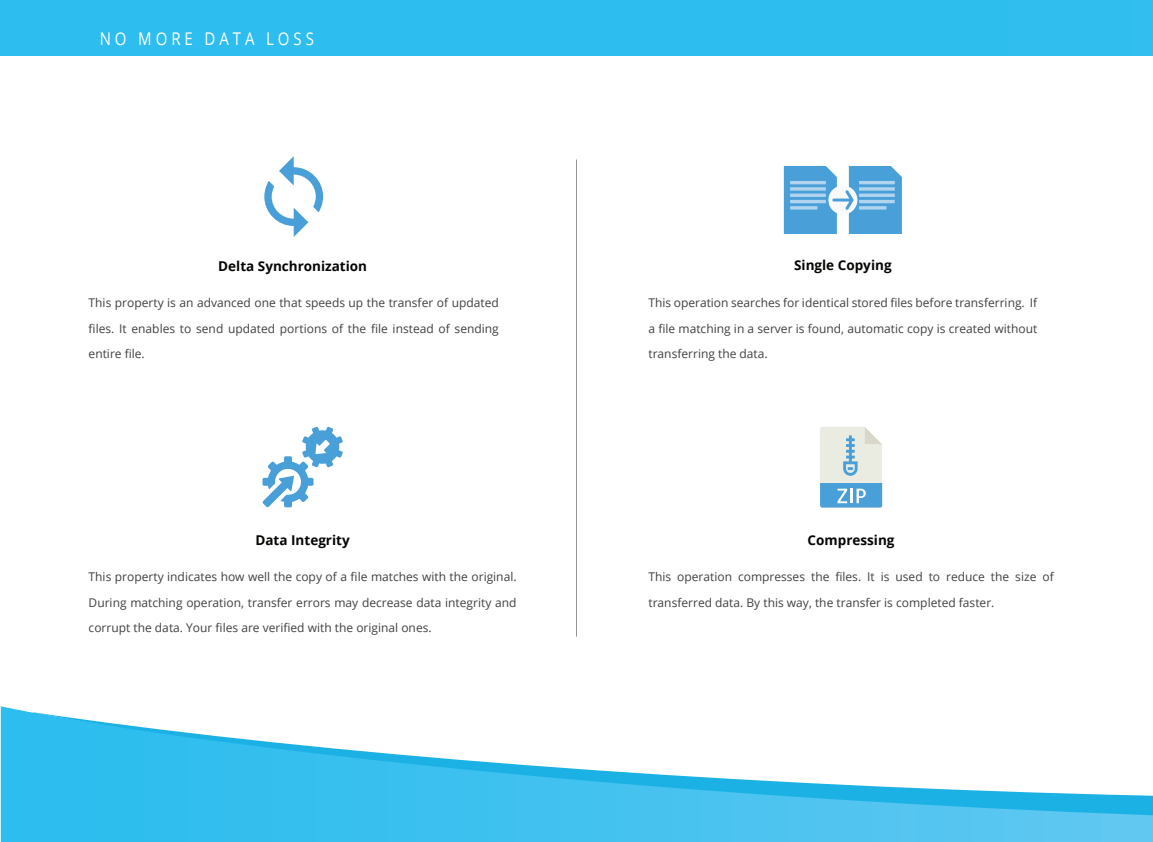
<style>
.page{position:relative;width:1153px;height:842px;background:#fff}
.page>*{position:absolute;margin:0;border:0;box-sizing:border-box;transform-origin:0 0}
.t1{font:17.55px "Open Sans";letter-spacing:.26em;color:#fff;scale:.85 1}
.t2{font:700 13.5px "Open Sans";color:#050504}
.t3{font:12px/25.5px "Open Sans";color:#414042;text-align:justify}
</style>
<div class="page">
<hr style="left:576px;top:160px;width:1px;height:477px;background:#949699">
<svg style="left:264px;top:156px;width:59px;height:81px"></svg>
<svg style="left:783px;top:166px;width:118px;height:68px"></svg>
<svg style="left:820px;top:427px;width:62px;height:80px"></svg>
<svg style="left:262px;top:427px;width:81px;height:80px"></svg>
<div style="left:0;top:0;width:1152px;height:56px;background:#2dbdee"></div>
<div style="left:1px;top:706px;width:32px;height:136px;background:#2dbdee"></div>
<svg style="left:33px;top:712px;width:1119px;height:130px"></svg>
<h1 class="t1" style="left:100px;top:26px;width:253px">NO MORE DATA LOSS</h1>
<p class="t2" style="left:794px;top:256px;width:99px">Single Copying</p>
<p class="t2" style="left:218px;top:256px;width:150px">Delta Synchronization</p>
<p class="t3" style="left:89px;top:290px;width:411px">This property is an advanced one that speeds up the transfer of updated files. It enables to send updated portions of the file instead of sending entire file.</p>
<p class="t3" style="left:648px;top:290px;width:390px">This operation searches for identical stored files before transferring. If a file matching in a server is found, automatic copy is created without transferring the data.</p>
<p class="t2" style="left:255px;top:531px;width:96px">Data Integrity</p>
<p class="t2" style="left:807px;top:531px;width:88px">Compressing</p>
<p class="t3" style="left:89px;top:564px;width:429px">This property indicates how well the copy of a file matches with the original.<br>During matching operation, transfer errors may decrease data integrity and corrupt the data. Your files are verified with the original ones.</p>
<p class="t3" style="left:648px;top:564px;width:407px">This operation compresses the files. It is used to reduce the size of transferred data. By this way, the transfer is completed faster.</p>
</div>
